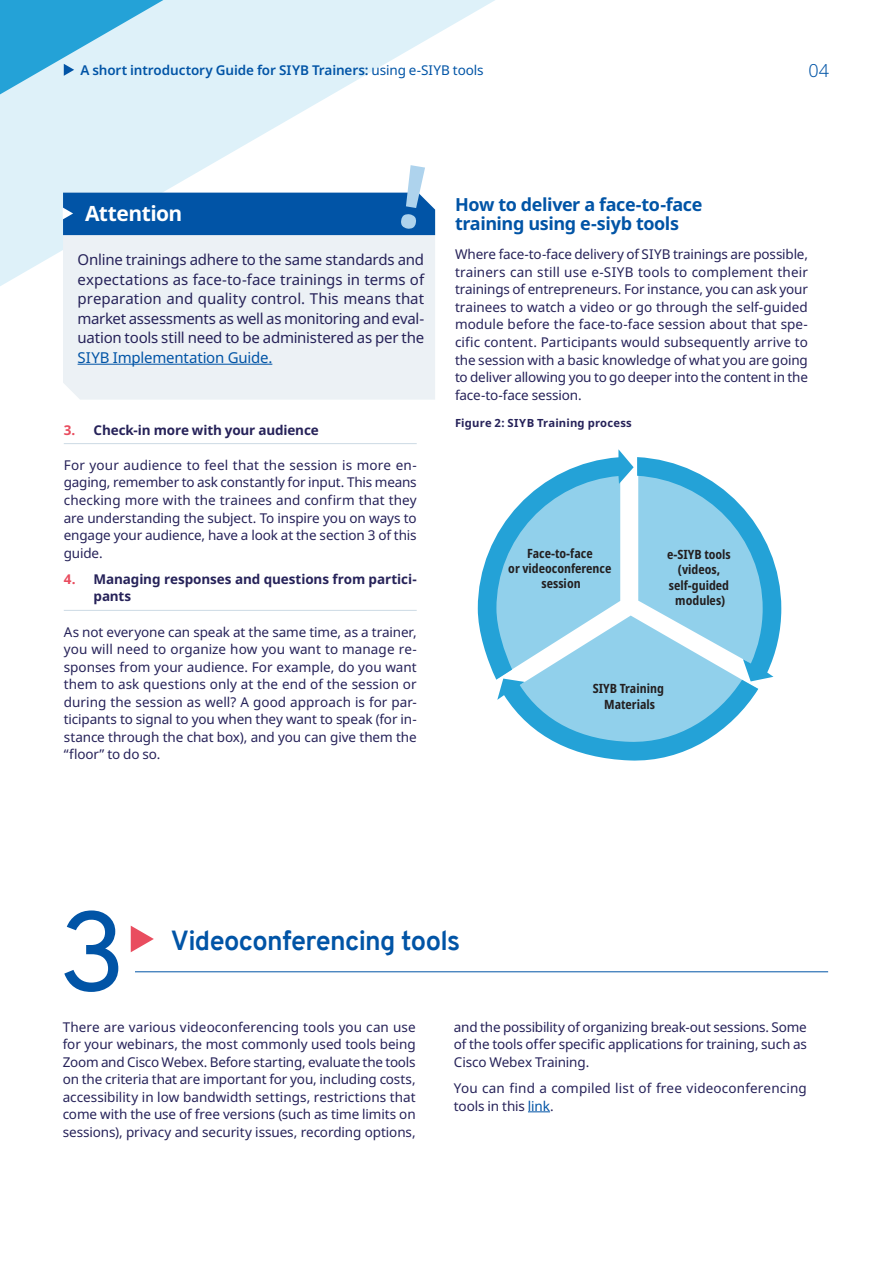
<style>
.page{position:relative;width:893px;height:1263px;background:#fff}
.page>*{position:absolute;margin:0;border:0;box-sizing:border-box;transform-origin:0 0}
.Report_A4___Divider{font:112.5px "Overpass";color:#0154a6}
.Briefing_A4_-_Headin{font:700 27px "Overpass";letter-spacing:-.025em;color:#0154a6}
.Briefing_A4_-_Crossh{font:700 21px "Noto Sans";letter-spacing:-.025em;color:#fff}
.Heading_03_Standard{font:700 18px/19.5px "Noto Sans";letter-spacing:-.025em;color:#0154a6}
.t1{font:300 18px "Noto Sans";color:#0154a6}
.t2{font:15px/19.5px "Noto Sans";letter-spacing:-.015em;color:#262259;text-align:justify}
.Briefing_A4_-_Body{font:13.5px/17.5px "Noto Sans";letter-spacing:-.01em;color:#262259;text-align:justify}
.t3{font:700 13.5px/17.5px "Noto Sans";letter-spacing:-.01em;color:#262259}
.Briefing_A4_-_Body-2{font:13.5px/17.5px "Noto Sans";letter-spacing:.01em;color:#262259}
.Briefing_A4_-_Subhea{font:600 13.5px "Noto Sans";letter-spacing:-.01em;color:#0154a6}
.t4{font:700 condensed 12.75px/15.3px "Noto Sans";color:#231f20;text-align:center}
.Report_A4_-_Notes{font:700 11.25px "Noto Sans";letter-spacing:.015em;color:#262259}
.s1{font-weight:400}
.s2{color:#0154a6}
.s3{color:#e94d5f}
</style>
<div class="page">
<hr style="left:135px;top:971px;width:693px;height:1px;background:#0154a6">
<svg style="left:131px;top:926px;width:23px;height:26px"></svg>
<svg style="left:528px;top:1111px;width:22px;height:1px"></svg>
<svg style="left:0;top:0;width:495px;height:926px"></svg>
<hr style="left:64px;top:443px;width:353px;height:1px;background:#ccdae4">
<hr style="left:64px;top:610px;width:353px;height:1px;background:#ccdae4">
<div style="left:63px;top:235px;width:372px;height:165px;background:#ecf1f5"></div>
<hr style="left:78px;top:364px;width:194px;height:1px;background:#0154a6">
<svg style="left:0;top:0;width:163px;height:94px;background:#7fc8e7"></svg>
<svg style="left:478px;top:449px;width:303px;height:314px"></svg>
<svg style="left:63px;top:165px;width:372px;height:70px"></svg>
<p class="Briefing_A4_-_Subhea" style="left:80px;top:60px;width:405px">A short introductory Guide for SIYB Trainers: <span class="s1">using e-SIYB tools</span></p>
<h3 class="t1" style="left:808px;top:57px;width:22px">04</h3>
<p class="Briefing_A4_-_Crossh" style="left:85px;top:199px;width:99px">Attention</p>
<p class="t2" style="left:78px;top:250px;width:348px">Online trainings adhere to the same standards and expectations as face-to-face trainings in terms of preparation and quality control. This means that market assessments as well as monitoring and eval&shy;uation tools still need to be administered as per the <span class="s2">SIYB Implementation Guide.</span></p>
<p class="t3" style="left:64px;top:421px;width:256px"><span class="s3">3.</span> Check-in more with your audience</p>
<p class="Briefing_A4_-_Body" style="left:64px;top:456px;width:354px">For your audience to feel that the session is more en&shy;gaging, remember to ask constantly for input. This means checking more with the trainees and confirm that they are understanding the subject. To inspire you on ways to engage your audience, have a look at the section 3 of this guide.</p>
<p class="t3" style="left:94px;top:570px;width:325px;text-indent:-30px"><span class="s3">4.</span> Managing responses and questions from partici&shy;pants</p>
<p class="Briefing_A4_-_Body" style="left:64px;top:623px;width:354px">As not everyone can speak at the same time, as a trainer, you will need to organize how you want to manage re&shy;sponses from your audience. For example, do you want them to ask questions only at the end of the session or during the session as well? A good approach is for par&shy;ticipants to signal to you when they want to speak (for in&shy;stance through the chat box), and you can give them the “floor” to do so.</p>
<p class="Heading_03_Standard" style="left:455px;top:195px;width:249px">How to deliver a face-to-face training using e-siyb tools</p>
<p class="Briefing_A4_-_Body" style="left:455px;top:246px;width:354px">Where face-to-face delivery of SIYB trainings are possible, trainers can still use e-SIYB tools to complement their trainings of entrepreneurs. For instance, you can ask your trainees to watch a video or go through the self-guided module before the face-to-face session about that spe&shy;cific content. Participants would subsequently arrive to the session with a basic knowledge of what you are going to deliver allowing you to go deeper into the content in the face-to-face session.</p>
<p class="Report_A4_-_Notes" style="left:455px;top:415px;width:178px">Figure 2: SIYB Training process</p>
<p class="t4" style="left:508px;top:546px;width:105px">Face-to-face<br>or videoconference session</p>
<p class="t4" style="left:667px;top:547px;width:65px">e-SIYB tools (videos, self-guided modules)</p>
<p class="t4" style="left:593px;top:681px;width:73px">SIYB Training<br>Materials</p>
<p class="Report_A4___Divider" style="left:58px;top:871px;width:69px">3</p>
<p class="Briefing_A4_-_Headin" style="left:171px;top:921px;width:291px">Videoconferencing tools</p>
<p class="Briefing_A4_-_Body" style="left:63px;top:1018px;width:354px">There are various videoconferencing tools you can use for your webinars, the most commonly used tools being Zoom and Cisco Webex. Before starting, evaluate the tools on the criteria that are important for you, including costs, accessibility in low bandwidth settings, restrictions that come with the use of free versions (such as time limits on sessions), privacy and security issues, recording options,</p>
<p class="Briefing_A4_-_Body" style="left:454px;top:1018px;width:354px">and the possibility of organizing break-out sessions. Some of the tools offer specific applications for training, such as Cisco Webex Training.</p>
<p class="Briefing_A4_-_Body-2" style="left:454px;top:1079px;width:354px">You can find a compiled list of free videoconferencing tools in this <span class="s2">link</span>.</p>
</div>
